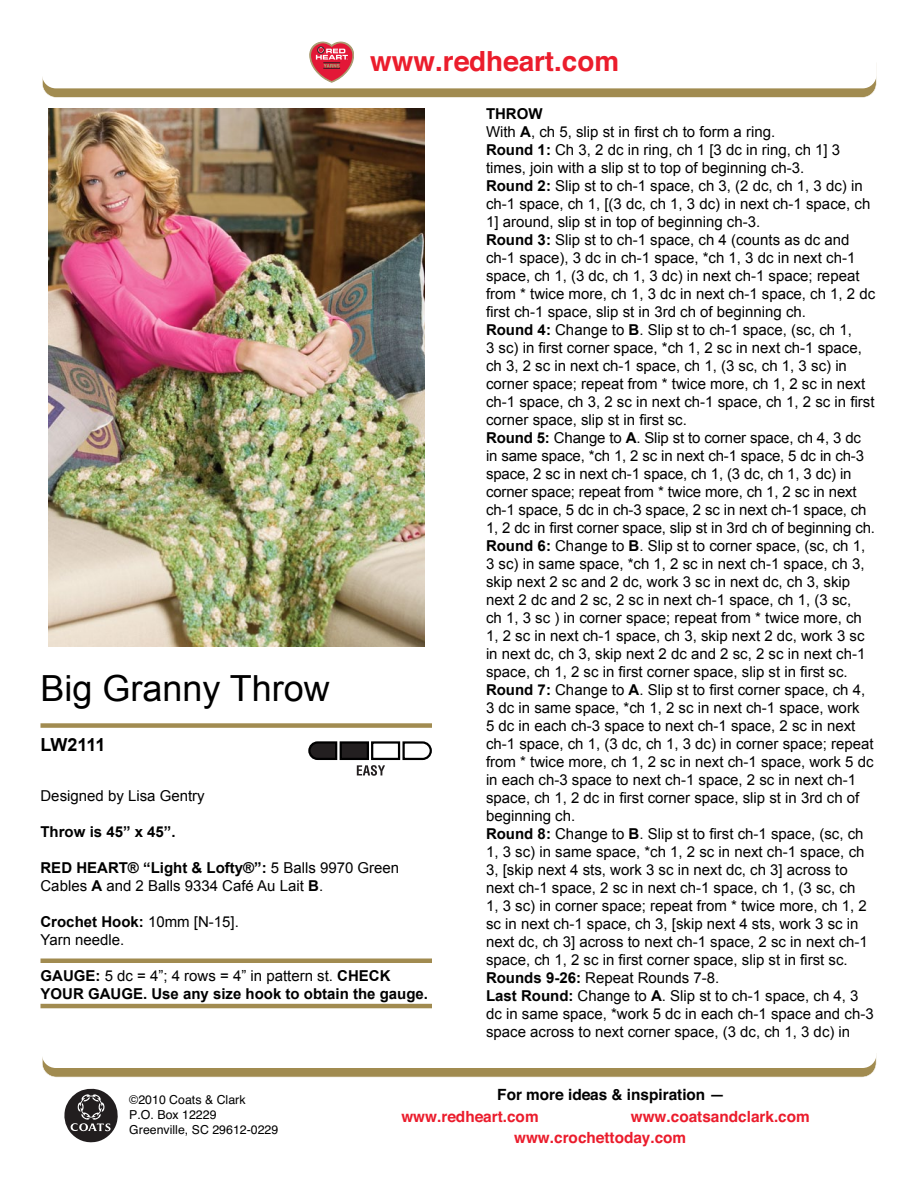
<style>
.page{position:relative;width:918px;height:1188px;background:#fff}
.page>*{position:absolute;margin:0;border:0;box-sizing:border-box;transform-origin:0 0}
.t1{font:36px "Arial";color:#000}
.t2{font:700 27.75px "Helvetica";color:#eb1d2c}
.t3{font:700 18px "Arial";letter-spacing:-.055em;color:#000}
.t4{font:700 15.45px/20.9px "Helvetica";color:#eb1c2c}
.t5{font:700 15.45px "Helvetica";color:#000}
.t6{font:15px/18px "Arial";color:#000}
.t7{font:700 15px/18px "Arial";color:#000}
.t8{font:12.3px/14.9px "Helvetica";color:#000}
.s1{font-weight:700}
.s2{font-weight:400}
</style>
<div class="page">
<svg style="left:42px;top:42px;width:834px;height:56px"></svg>
<svg style="left:42px;top:1057px;width:834px;height:20px"></svg>
<svg style="left:64px;top:1089px;width:54px;height:53px"></svg>
<img style="left:48px;top:108px;width:376px;height:538px">
<div style="left:40px;top:723px;width:392px;height:5px;background:#a18b50"></div>
<svg style="left:308px;top:741px;width:124px;height:35px"></svg>
<div style="left:40px;top:958px;width:392px;height:5px;background:#a18b50"></div>
<hr style="left:40px;top:1004px;width:392px;height:4px;background:#a18b50">
<h2 class="t2" style="left:370px;top:36px;width:250px">www.redheart.com</h2>
<h1 class="t1" style="left:40px;top:668px;width:291px">Big Granny Throw</h1>
<p class="t3" style="left:40px;top:734px;width:67px">LW2111</p>
<p class="t6" style="left:40px;top:786px;width:166px">Designed by Lisa Gentry</p>
<p class="t7" style="left:40px;top:822px;width:137px">Throw is 45” x 45”.</p>
<p class="t6" style="left:40px;top:858px;width:360px"><span class="s1">RED HEART® “Light &amp; Lofty®”:</span> 5 Balls 9970 Green<br>Cables <span class="s1">A</span> and 2 Balls 9334 Café Au Lait <span class="s1">B</span>.</p>
<p class="t6" style="left:40px;top:912px;width:200px"><span class="s1">Crochet Hook:</span> 10mm [N-15].<br>Yarn needle.</p>
<p class="t7" style="left:40px;top:966px;width:389px">GAUGE: <span class="s2">5 dc = 4”; 4 rows = 4” in pattern st.</span> CHECK<br>YOUR GAUGE. Use any size hook to obtain the gauge.</p>
<p class="t6" style="left:486px;top:105px;width:391px"><span class="s1">THROW<br></span>With <span class="s1">A</span>, ch 5, slip st in first ch to form a ring.<br><span class="s1">Round 1:</span> Ch 3, 2 dc in ring, ch 1 [3 dc in ring, ch 1] 3 times, join with a slip st to top of beginning ch-3.<br><span class="s1">Round 2:</span> Slip st to ch-1 space, ch 3, (2 dc, ch 1, 3 dc) in ch-1 space, ch 1, [(3 dc, ch 1, 3 dc) in next ch-1 space, ch 1] around, slip st in top of beginning ch-3.<br><span class="s1">Round 3:</span> Slip st to ch-1 space, ch 4 (counts as dc and ch-1 space), 3 dc in ch-1 space, *ch 1, 3 dc in next ch-1 space, ch 1, (3 dc, ch 1, 3 dc) in next ch-1 space; repeat from * twice more, ch 1, 3 dc in next ch-1 space, ch 1, 2 dc first ch-1 space, slip st in 3rd ch of beginning ch.<br><span class="s1">Round 4:</span> Change to <span class="s1">B</span>. Slip st to ch-1 space, (sc, ch 1,<br>3 sc) in first corner space, *ch 1, 2 sc in next ch-1 space, ch 3, 2 sc in next ch-1 space, ch 1, (3 sc, ch 1, 3 sc) in corner space; repeat from * twice more, ch 1, 2 sc in next ch-1 space, ch 3, 2 sc in next ch-1 space, ch 1, 2 sc in first corner space, slip st in first sc.<br><span class="s1">Round 5:</span> Change to <span class="s1">A</span>. Slip st to corner space, ch 4, 3 dc in same space, *ch 1, 2 sc in next ch-1 space, 5 dc in ch-3 space, 2 sc in next ch-1 space, ch 1, (3 dc, ch 1, 3 dc) in corner space; repeat from * twice more, ch 1, 2 sc in next ch-1 space, 5 dc in ch-3 space, 2 sc in next ch-1 space, ch 1, 2 dc in first corner space, slip st in 3rd ch of beginning ch.<br><span class="s1">Round 6:</span> Change to <span class="s1">B</span>. Slip st to corner space, (sc, ch 1, 3 sc) in same space, *ch 1, 2 sc in next ch-1 space, ch 3, skip next 2 sc and 2 dc, work 3 sc in next dc, ch 3, skip next 2 dc and 2 sc, 2 sc in next ch-1 space, ch 1, (3 sc,<br>ch 1, 3 sc ) in corner space; repeat from * twice more, ch 1, 2 sc in next ch-1 space, ch 3, skip next 2 dc, work 3 sc in next dc, ch 3, skip next 2 dc and 2 sc, 2 sc in next ch-1 space, ch 1, 2 sc in first corner space, slip st in first sc.<br><span class="s1">Round 7:</span> Change to <span class="s1">A</span>. Slip st to first corner space, ch 4, 3 dc in same space, *ch 1, 2 sc in next ch-1 space, work<br>5 dc in each ch-3 space to next ch-1 space, 2 sc in next ch-1 space, ch 1, (3 dc, ch 1, 3 dc) in corner space; repeat from * twice more, ch 1, 2 sc in next ch-1 space, work 5 dc in each ch-3 space to next ch-1 space, 2 sc in next ch-1 space, ch 1, 2 dc in first corner space, slip st in 3rd ch of beginning ch.<br><span class="s1">Round 8:</span> Change to <span class="s1">B</span>. Slip st to first ch-1 space, (sc, ch 1, 3 sc) in same space, *ch 1, 2 sc in next ch-1 space, ch 3, [skip next 4 sts, work 3 sc in next dc, ch 3] across to next ch-1 space, 2 sc in next ch-1 space, ch 1, (3 sc, ch<br>1, 3 sc) in corner space; repeat from * twice more, ch 1, 2 sc in next ch-1 space, ch 3, [skip next 4 sts, work 3 sc in next dc, ch 3] across to next ch-1 space, 2 sc in next ch-1 space, ch 1, 2 sc in first corner space, slip st in first sc.<br><span class="s1">Rounds 9-26:</span> Repeat Rounds 7-8.<br><span class="s1">Last Round:</span> Change to <span class="s1">A</span>. Slip st to ch-1 space, ch 4, 3 dc in same space, *work 5 dc in each ch-1 space and ch-3 space across to next corner space, (3 dc, ch 1, 3 dc) in</p>
<p class="t8" style="left:129px;top:1093px;width:151px">©2010 Coats &amp; Clark<br>P.O. Box 12229<br>Greenville, SC 29612-0229</p>
<p class="t5" style="left:497px;top:1082px;width:229px">For more ideas &amp; inspiration —</p>
<p class="t4" style="left:401px;top:1106px;width:139px">www.redheart.com</p>
<p class="t4" style="left:514px;top:1106px;width:297px;text-indent:117px">www.coatsandclark.com www.crochettoday.com</p>
</div>
